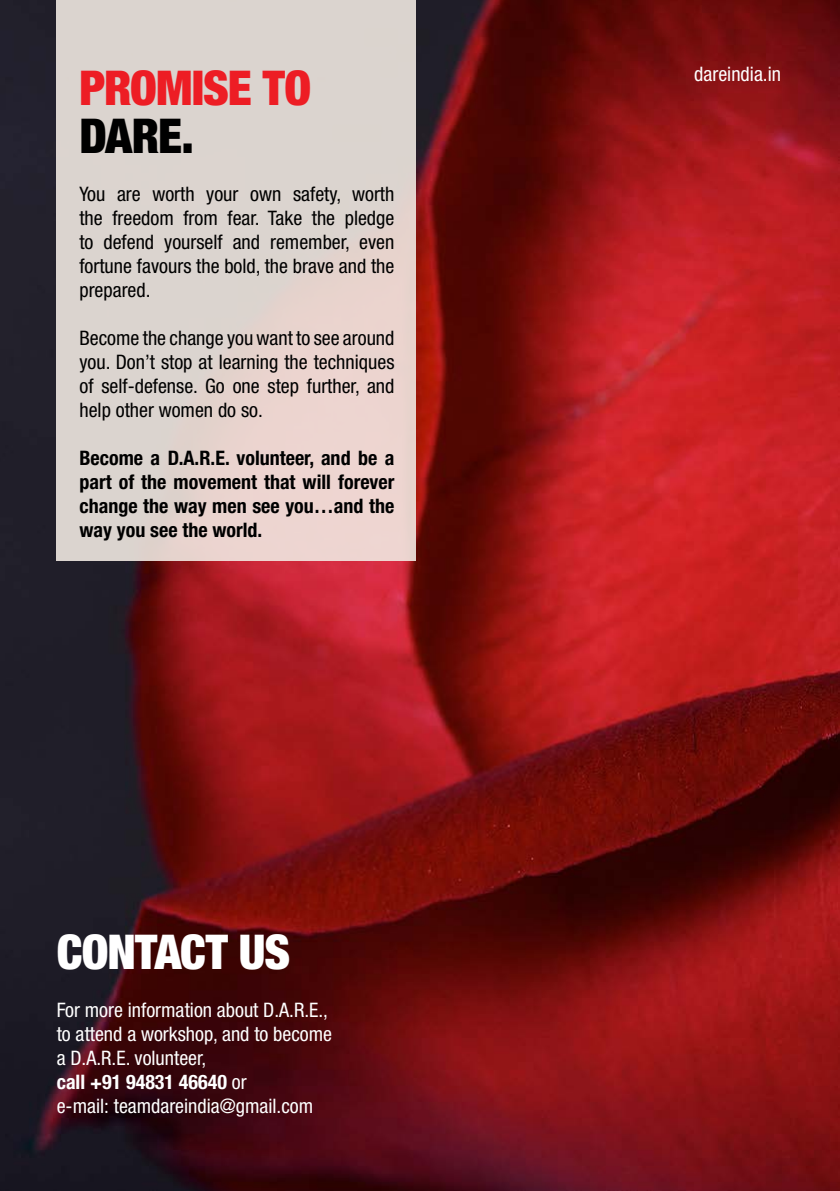
<style>
.page{position:relative;width:840px;height:1191px;background:#fff}
.page>*{position:absolute;margin:0;border:0;box-sizing:border-box;transform-origin:0 0}
.t1{font:900 condensed 48px "Helvetica Neue LT Std";letter-spacing:-.02em;color:#ed1d24}
.t2{font:900 condensed 48px "Helvetica Neue LT Std";letter-spacing:-.025em;color:#fff}
.t3{font:900 condensed 48px "Helvetica Neue LT Std";color:#000}
.t4{font:condensed 20px/24px "Helvetica Neue LT Std";color:#000;text-align:justify}
.t5{font:condensed 20px/24px "Helvetica Neue LT Std";color:#fff}
.t6{font:700 condensed 20px/24px "Helvetica Neue LT Std";color:#000;text-align:justify}
.s1{font-weight:700}
</style>
<div class="page">
<img style="left:0;top:0;width:839px;height:1191px">
<div style="left:57px;top:0;width:359px;height:561px;background:linear-gradient(to right,#d9d4cf,#e6d4cf)"></div>
<h1 class="t1" style="left:79px;top:58px;width:233px">PROMISE TO</h1>
<h1 class="t3" style="left:79px;top:106px;width:116px">DARE.</h1>
<p class="t4" style="left:79px;top:181px;width:316px">You are worth your own safety, worth the freedom from fear. Take the pledge to defend yourself and remember, even fortune favours the bold, the brave and the prepared.</p>
<p class="t4" style="left:79px;top:325px;width:316px">Become the change you want to see around you. Don’t stop at learning the techniques of self-defense. Go one step further, and help other women do so.</p>
<p class="t6" style="left:79px;top:445px;width:316px">Become a D.A.R.E. volunteer, and be a part of the movement that will forever change the way men see you…and the way you see the world.</p>
<h1 class="t2" style="left:57px;top:922px;width:235px">CONTACT US</h1>
<p class="t5" style="left:57px;top:997px;width:277px">For more information about D.A.R.E., to attend a workshop, and to become a D.A.R.E. volunteer,<br><span class="s1">call +91 94831 46640</span> or<br>e-mail: teamdareindia@gmail.com</p>
<p class="t5" style="left:694px;top:61px;width:88px">dareindia.in</p>
</div>
